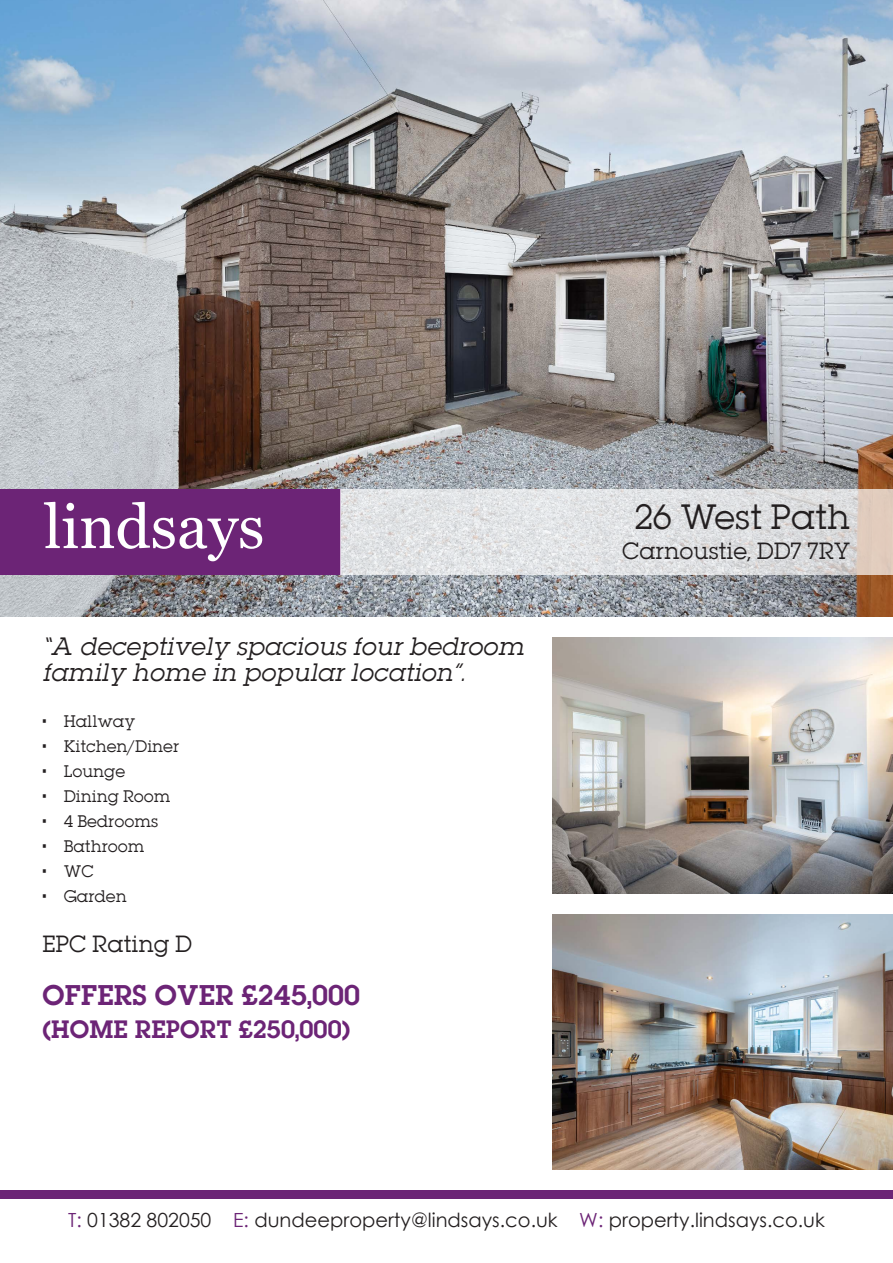
<style>
.page{position:relative;width:893px;height:1263px;background:#fff}
.page>*{position:absolute;margin:0;border:0;box-sizing:border-box;transform-origin:0 0}
.t1{font:31.5px "Lubalin";color:#231f20}
.t2{font:25.5px "Lubalin Demi";color:#6c2476}
.t3{font:italic 22.5px/25.5px "Lubalin";color:#231f20}
.t4{font:22.5px "Lubalin Demi";color:#6c2476}
.t5{font:21px "Lubalin";color:#231f20}
.t6{font:19.5px "Century Gothic";color:#231f20}
.t7{font:15px "Lubalin";color:#231f20}
.s1{color:#6c2476}
</style>
<div class="page">
<img style="left:0;top:0;width:893px;height:617px">
<img style="left:553px;top:638px;width:340px;height:255px">
<img style="left:553px;top:914px;width:340px;height:255px">
<div style="left:0;top:489px;width:340px;height:85px;background:#6c2476"></div>
<svg style="left:44px;top:502px;width:218px;height:59px"></svg>
<div style="left:0;top:1191px;width:893px;height:8px;background:#6c2476"></div>
<svg style="left:340px;top:489px;width:553px;height:85px;background:#dfdfe0"></svg>
<h3 class="t3" style="left:43px;top:634px;width:483px">“A deceptively spacious four bedroom family home in popular location”.</h3>
<p class="t7" style="left:43px;top:711px;width:94px">• Hallway</p>
<p class="t7" style="left:43px;top:736px;width:138px">• Kitchen/Diner</p>
<p class="t7" style="left:43px;top:761px;width:84px">• Lounge</p>
<p class="t7" style="left:43px;top:786px;width:129px">• Dining Room</p>
<p class="t7" style="left:43px;top:811px;width:117px">• 4 Bedrooms</p>
<p class="t7" style="left:43px;top:836px;width:104px">• Bathroom</p>
<p class="t7" style="left:43px;top:861px;width:53px">• WC</p>
<p class="t7" style="left:43px;top:886px;width:86px">• Garden</p>
<h3 class="t5" style="left:43px;top:929px;width:151px">EPC Rating D</h3>
<h2 class="t2" style="left:43px;top:976px;width:319px">OFFERS OVER £245,000</h2>
<h3 class="t4" style="left:43px;top:1013px;width:309px">(HOME REPORT £250,000)</h3>
<h1 class="t1" style="left:635px;top:496px;width:217px">26 West Path</h1>
<h3 class="t5" style="left:622px;top:536px;width:230px">Carnoustie, DD7 7RY</h3>
<h3 class="t6" style="left:68px;top:1206px;width:758px"><span class="s1">T:</span> 01382 802050 <span class="s1">E:</span> dundeeproperty@lindsays.co.uk <span class="s1">W:</span> property.lindsays.co.uk</h3>
</div>
